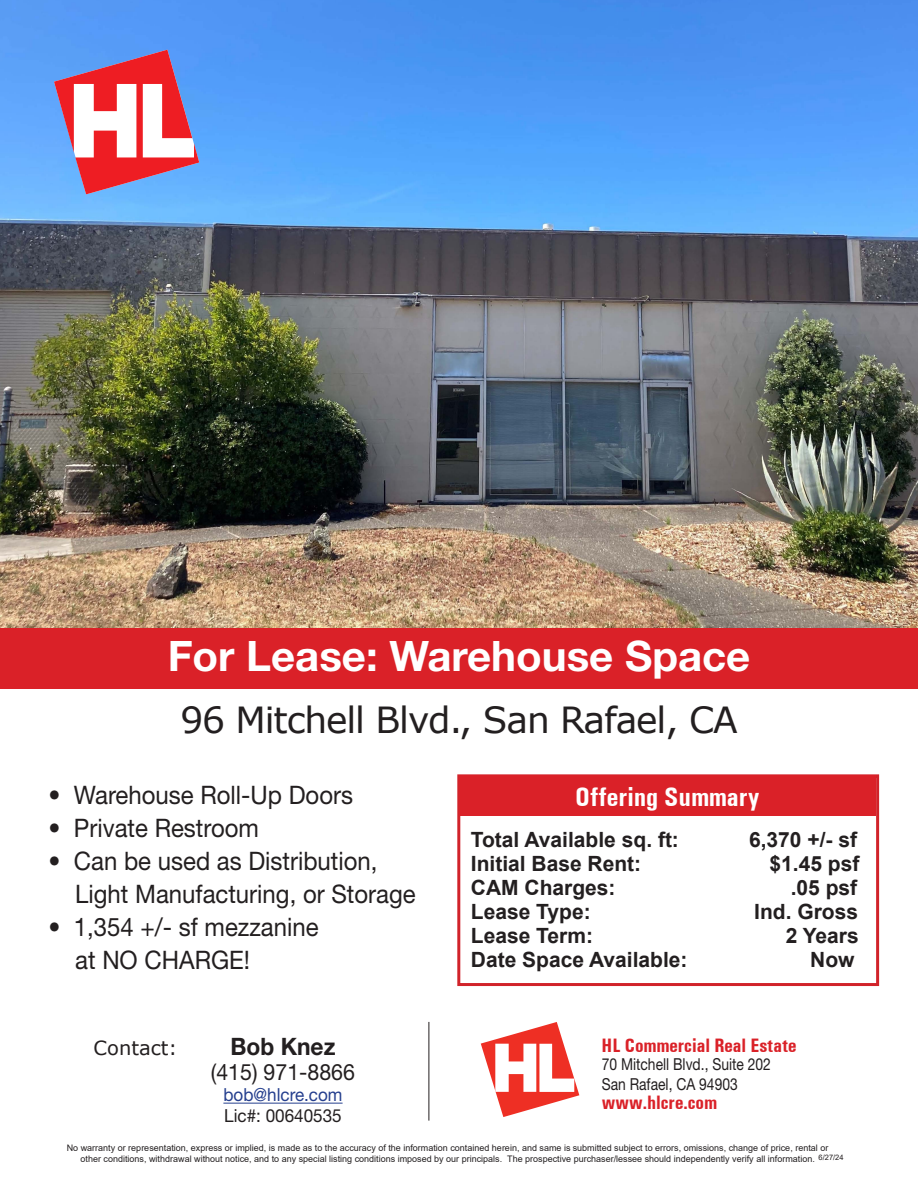
<style>
.page{position:relative;width:918px;height:1188px;background:#fff}
.page>*{position:absolute;margin:0;border:0;box-sizing:border-box;transform-origin:0 0}
.t1{font:700 42px "Helvetica Neue LT Std";color:#fff}
.t2{font:36px "Verdana";letter-spacing:-.03em;color:#231f20}
.t3{font:700 condensed 27px "Univers";color:#fff}
.t4{font:25.5px/33px "Helvetica Neue LT Std";color:#231f20;scale:.94 1}
.t5{font:700 24px "Helvetica Neue LT Std";color:#231f20;scale:.95 1}
.t6{font:22.5px "Helvetica Neue LT Std";color:#231f20;scale:.95 1}
.t7{font:700 21px "Arial";color:#231f20}
.t8{font:700 condensed 19.5px "Univers";color:#da2128}
.t9{font:19.5px "Verdana";color:#231f20}
.t10{font:18px "Helvetica Neue LT Std";color:#253f8e;scale:.95 1}
.t11{font:18px "Helvetica Neue LT Std";color:#231f20;scale:.95 1}
.t12{font:16.5px/19.5px "Helvetica Neue LT Std";color:#231f20;scale:.84 1}
.t13{font:9px/10.8px "Arial";color:#231f20;text-align:center}
.t14{font:7.5px "Arial";color:#231f20}
</style>
<div class="page">
<hr style="left:429px;top:1022px;width:1px;height:99px;background:#231f20">
<svg style="left:481px;top:1022px;width:98px;height:95px"></svg>
<hr style="left:223px;top:1103px;width:120px;height:1px;background:#253f8e">
<div style="left:457px;top:774px;width:422px;height:212px;background:#fff;border:3px solid #d1232a"></div>
<div style="left:459px;top:775px;width:417px;height:40px;background:#da2128"></div>
<div style="left:0;top:628px;width:918px;height:60px;background:#da2128"></div>
<img style="left:0;top:0;width:918px;height:628px">
<svg style="left:54px;top:40px;width:145px;height:154px"></svg>
<p class="t1" style="left:168px;top:630px;width:584px">For Lease: Warehouse Space</p>
<p class="t2" style="left:180px;top:695px;width:559px">96 Mitchell Blvd., San Rafael, CA</p>
<p class="t4" style="left:49px;top:779px;width:325px">• Warehouse Roll-Up Doors</p>
<p class="t4" style="left:49px;top:812px;width:225px">• Private Restroom</p>
<p class="t4" style="left:75px;top:845px;width:364px;text-indent:-27px">• Can be used as Distribution,<br>Light Manufacturing, or Storage</p>
<p class="t4" style="left:75px;top:911px;width:260px;text-indent:-27px">• 1,354 +/- sf mezzanine at NO CHARGE!</p>
<p class="t9" style="left:94px;top:1035px;width:85px">Contact:</p>
<p class="t5" style="left:230px;top:1031px;width:112px">Bob Knez</p>
<p class="t6" style="left:211px;top:1059px;width:153px">(415) 971-8866</p>
<p class="t10" style="left:223px;top:1084px;width:127px">bob@hlcre.com</p>
<p class="t11" style="left:224px;top:1105px;width:125px">Lic#: 00640535</p>
<p class="t3" style="left:575px;top:781px;width:186px">Offering Summary</p>
<p class="t7" style="left:471px;top:825px;width:210px">Total Available sq. ft:</p>
<p class="t7" style="left:749px;top:825px;width:109px">6,370 +/- sf</p>
<p class="t7" style="left:471px;top:849px;width:172px">Initial Base Rent:</p>
<p class="t7" style="left:770px;top:849px;width:91px">$1.45 psf</p>
<p class="t7" style="left:471px;top:873px;width:146px">CAM Charges:</p>
<p class="t7" style="left:791px;top:873px;width:68px">.05 psf</p>
<p class="t7" style="left:471px;top:897px;width:121px">Lease Type:</p>
<p class="t7" style="left:754px;top:897px;width:105px">Ind. Gross</p>
<p class="t7" style="left:471px;top:921px;width:124px">Lease Term:</p>
<p class="t7" style="left:786px;top:921px;width:75px">2 Years</p>
<p class="t7" style="left:471px;top:945px;width:218px">Date Space Available:</p>
<p class="t7" style="left:810px;top:945px;width:46px">Now</p>
<p class="t8" style="left:602px;top:1034px;width:196px">HL Commercial Real Estate</p>
<p class="t12" style="left:602px;top:1054px;width:203px">70 Mitchell Blvd., Suite 202<br>San Rafael, CA 94903</p>
<p class="t8" style="left:602px;top:1091px;width:117px">www.hlcre.com</p>
<p class="t13" style="left:67px;top:1143px;width:763px">No warranty or representation, express or implied, is made as to the accuracy of the information contained herein, and same is submitted subject to errors, omissions, change of price, rental or other conditions, withdrawal without notice, and to any special listing conditions imposed by our principals. The prospective purchaser/lessee should independently verify all information.</p>
<p class="t14" style="left:819px;top:1152px;width:27px">6/27/24</p>
</div>
